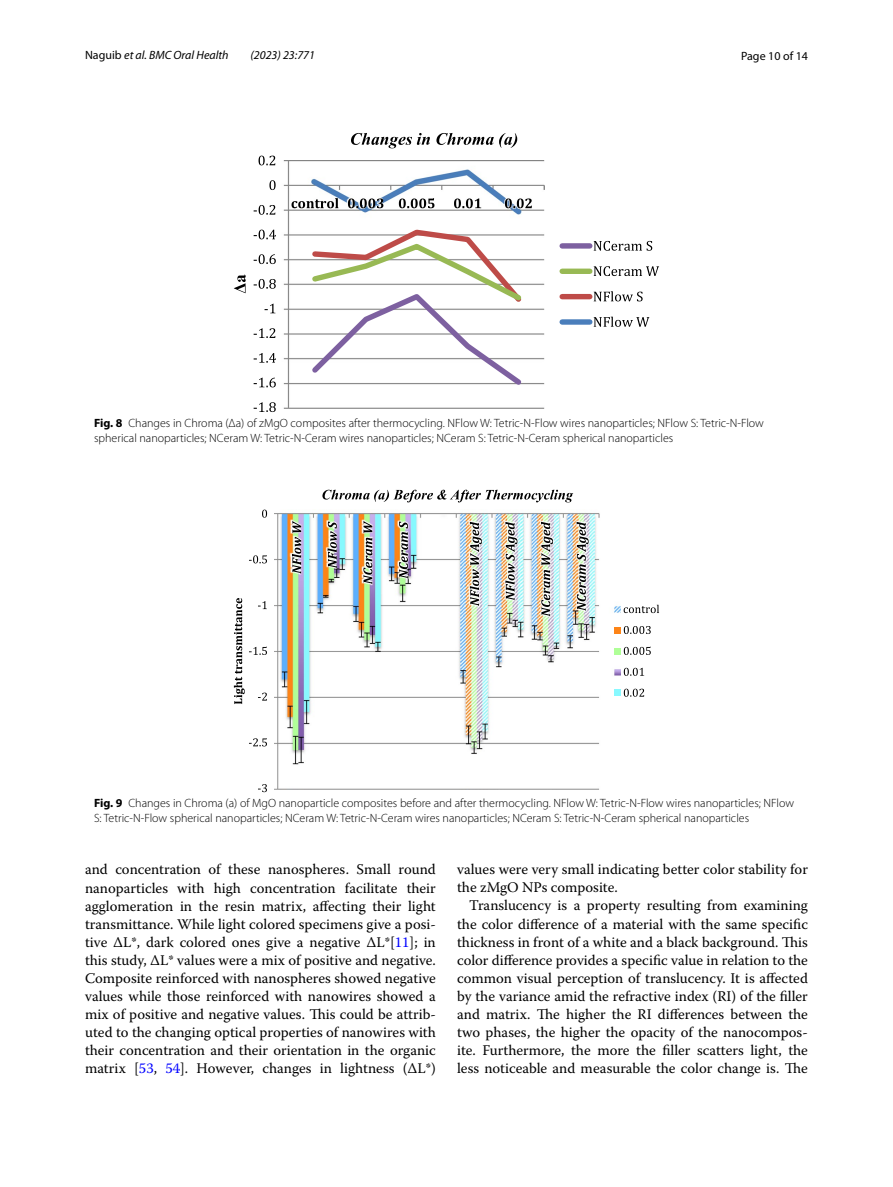
<style>
.page{position:relative;width:893px;height:1187px;background:#fff}
.page>*{position:absolute;margin:0;border:0;box-sizing:border-box;transform-origin:0 0}
.t1{font:14.7px/18px "Warnock Pro";color:#000;text-align:justify}
.t2{font:300 12px/15px "Myriad Pro";color:#000}
.t3{font:italic 12px "Myriad Pro";color:#000}
.t4{font:12px "Myriad Pro";color:#000}
.s1{font-style:normal}
.s2{font-weight:700}
.s3{color:#00f}
</style>
<div class="page">
<img style="left:283px;top:160px;width:262px;height:248px">
<svg style="left:307px;top:227px;width:219px;height:162px"></svg>
<svg style="left:254px;top:402px;width:22px;height:10px"></svg>
<svg style="left:254px;top:377px;width:22px;height:10px"></svg>
<svg style="left:254px;top:353px;width:22px;height:9px"></svg>
<svg style="left:254px;top:328px;width:21px;height:10px"></svg>
<svg style="left:265px;top:303px;width:10px;height:10px"></svg>
<svg style="left:254px;top:279px;width:22px;height:10px"></svg>
<svg style="left:254px;top:254px;width:22px;height:10px"></svg>
<svg style="left:254px;top:229px;width:22px;height:10px"></svg>
<svg style="left:254px;top:205px;width:21px;height:10px"></svg>
<svg style="left:269px;top:180px;width:7px;height:10px"></svg>
<svg style="left:259px;top:156px;width:16px;height:9px"></svg>
<svg style="left:291px;top:198px;width:48px;height:10px"></svg>
<svg style="left:348px;top:198px;width:35px;height:10px"></svg>
<svg style="left:399px;top:198px;width:35px;height:10px"></svg>
<svg style="left:454px;top:198px;width:27px;height:10px"></svg>
<svg style="left:505px;top:198px;width:27px;height:10px"></svg>
<svg style="left:234px;top:274px;width:12px;height:19px"></svg>
<svg style="left:351px;top:133px;width:166px;height:15px"></svg>
<div style="left:562px;top:243px;width:28px;height:5px;background:#7d60a0"></div>
<svg style="left:594px;top:241px;width:58px;height:10px"></svg>
<div style="left:562px;top:268px;width:28px;height:6px;background:#98b954"></div>
<svg style="left:594px;top:266px;width:65px;height:10px"></svg>
<div style="left:562px;top:294px;width:28px;height:5px;background:#be4b48"></div>
<svg style="left:594px;top:291px;width:49px;height:10px"></svg>
<div style="left:562px;top:319px;width:28px;height:6px;background:#4a7ebb"></div>
<svg style="left:594px;top:316px;width:55px;height:11px"></svg>
<img style="left:275px;top:513px;width:346px;height:276px">
<svg style="left:258px;top:784px;width:9px;height:8px"></svg>
<svg style="left:249px;top:738px;width:18px;height:8px"></svg>
<svg style="left:249px;top:555px;width:18px;height:8px"></svg>
<svg style="left:262px;top:509px;width:5px;height:8px"></svg>
<svg style="left:292px;top:521px;width:9px;height:52px"></svg>
<svg style="left:328px;top:521px;width:9px;height:47px"></svg>
<svg style="left:363px;top:521px;width:9px;height:63px"></svg>
<svg style="left:399px;top:521px;width:9px;height:57px"></svg>
<svg style="left:470px;top:521px;width:12px;height:85px"></svg>
<svg style="left:505px;top:522px;width:12px;height:78px"></svg>
<svg style="left:541px;top:521px;width:12px;height:95px"></svg>
<svg style="left:577px;top:522px;width:12px;height:88px"></svg>
<svg style="left:234px;top:598px;width:33px;height:106px"></svg>
<svg style="left:322px;top:489px;width:251px;height:13px"></svg>
<svg style="left:624px;top:604px;width:35px;height:9px"></svg>
<svg style="left:614px;top:626px;width:37px;height:8px"></svg>
<svg style="left:614px;top:646px;width:37px;height:9px"></svg>
<svg style="left:624px;top:667px;width:19px;height:8px"></svg>
<div style="left:614px;top:689px;width:6px;height:7px;background:#88f9ff"></div>
<svg style="left:624px;top:688px;width:20px;height:8px"></svg>
<p class="t3" style="left:85px;top:48px;width:145px"><span class="s1">Naguib</span> et al. BMC Oral Health</p>
<p class="t3" style="left:250px;top:48px;width:66px">(2023) 23:771</p>
<p class="t4" style="left:741px;top:48px;width:68px">Page 10 of 14</p>
<p class="t2" style="left:94px;top:416px;width:671px"><span class="s2">Fig. 8</span> Changes in Chroma (Δa) of zMgO composites after thermocycling. NFlow W: Tetric-N-Flow wires nanoparticles; NFlow S: Tetric-N-Flow spherical nanoparticles; NCeram W: Tetric-N-Ceram wires nanoparticles; NCeram S: Tetric-N-Ceram spherical nanoparticles</p>
<p class="t2" style="left:94px;top:796px;width:701px"><span class="s2">Fig. 9</span> Changes in Chroma (a) of MgO nanoparticle composites before and after thermocycling. NFlow W: Tetric-N-Flow wires nanoparticles; NFlow<br>S: Tetric-N-Flow spherical nanoparticles; NCeram W: Tetric-N-Ceram wires nanoparticles; NCeram S: Tetric-N-Ceram spherical nanoparticles</p>
<p class="t1" style="left:85px;top:860px;width:352px">and concentration of these nanospheres. Small round nanoparticles with high concentration facilitate their agglomeration in the resin matrix, affecting their light transmittance. While light colored specimens give a posi&shy;tive ΔL*, dark colored ones give a negative ΔL*[<span class="s3">11</span>]; in this study, ΔL* values were a mix of positive and negative.<br>Composite reinforced with nanospheres showed negative values while those reinforced with nanowires showed a mix of positive and negative values. This could be attrib&shy;uted to the changing optical properties of nanowires with their concentration and their orientation in the organic matrix [<span class="s3">53</span>, <span class="s3">54</span>]. However, changes in lightness (ΔL*)</p>
<p class="t1" style="left:457px;top:860px;width:352px">values were very small indicating better color stability for the zMgO NPs composite.</p>
<p class="t1" style="left:457px;top:896px;width:352px;text-indent:12px">Translucency is a property resulting from examining the color difference of a material with the same specific thickness in front of a white and a black background. This color difference provides a specific value in relation to the common visual perception of translucency. It is affected by the variance amid the refractive index (RI) of the filler and matrix. The higher the RI differences between the two phases, the higher the opacity of the nanocompos&shy;ite. Furthermore, the more the filler scatters light, the less noticeable and measurable the color change is. The</p>
</div>
